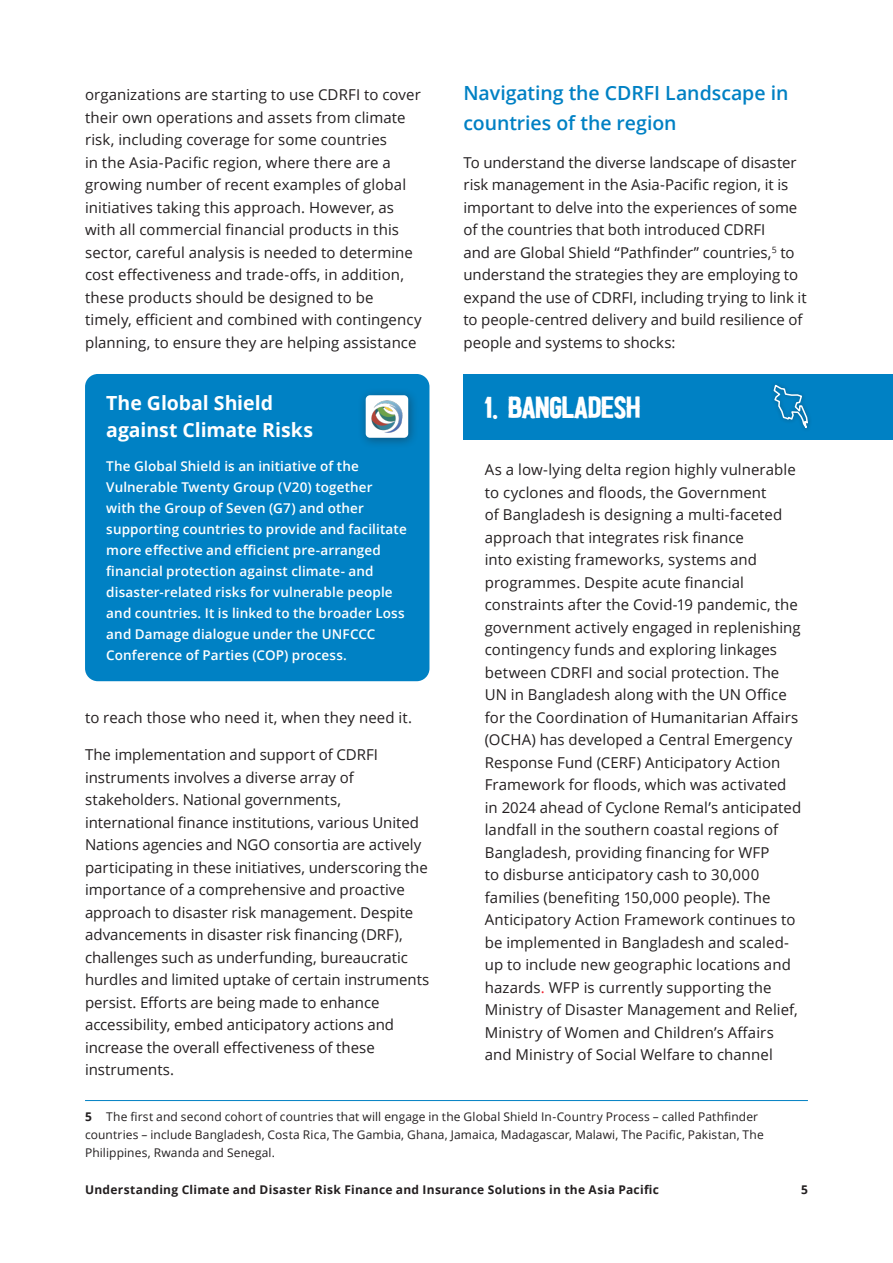
<style>
.page{position:relative;width:893px;height:1263px;background:#fff}
.page>*{position:absolute;margin:0;border:0;box-sizing:border-box;transform-origin:0 0}
.QUOTE_BODY{font:30px "HALDEN SOLID";letter-spacing:.005em;color:#fff}
.BODY_TEXT{font:600 19.5px/30px "Open Sans";letter-spacing:-.005em;color:#0081c4}
.QUOTE_BODY-2{font:700 19.5px/27px "Open Sans";letter-spacing:-.005em;color:#fff}
.BODY_TEXT-2{font:15px/22.5px "Open Sans";letter-spacing:.005em;color:#231f20}
.QUOTE_BODY-3{font:600 13.5px/21px "Open Sans";letter-spacing:.01em;color:#fff}
.t1{font:12px/18px "Open Sans";letter-spacing:.01em;color:#231f20}
.t2{font:700 12px "Open Sans";letter-spacing:.025em;color:#231f20}
.s1{color:#ee1b2a}
.s2{font-weight:700}
</style>
<div class="page">
<div style="left:463px;top:374px;width:430px;height:65px;background:#0081c4"></div>
<hr style="left:85px;top:1100px;width:723px;height:1px;background:#0081c4">
<div style="left:85px;top:374px;width:344px;height:307px;background:#0081c4;border-radius:13px"></div>
<svg style="left:773px;top:384px;width:36px;height:45px"></svg>
<div style="left:358px;top:388px;width:61px;height:60px;background:#231f20;opacity:.42"></div>
<div style="left:366px;top:395px;width:42px;height:43px;background:#fff;border-radius:4px"></div>
<img style="left:371px;top:400px;width:32px;height:33px">
<p class="BODY_TEXT-2" style="left:85px;top:83px;width:338px">organizations are starting to use CDRFI to cover their own operations and assets from climate risk, including coverage for some countries<br>in the Asia-Pacific region, where there are a growing number of recent examples of global initiatives taking this approach. However, as with all commercial financial products in this sector, careful analysis is needed to determine cost effectiveness and trade-offs, in addition, these products should be designed to be timely, efficient and combined with contingency planning, to ensure they are helping assistance</p>
<p class="BODY_TEXT" style="left:463px;top:78px;width:326px">Navigating the CDRFI Landscape in countries of the region</p>
<p class="BODY_TEXT-2" style="left:463px;top:150px;width:345px">To understand the diverse landscape of disaster risk management in the Asia-Pacific region, it is important to delve into the experiences of some of the countries that both introduced CDRFI<br>and are Global Shield “Pathfinder” countries,<sup>5</sup> to understand the strategies they are employing to expand the use of CDRFI, including trying to link it to people-centred delivery and build resilience of people and systems to shocks:</p>
<p class="QUOTE_BODY-2" style="left:106px;top:389px;width:208px">The Global Shield against Climate Risks</p>
<p class="QUOTE_BODY-3" style="left:106px;top:455px;width:302px">The Global Shield is an initiative of the Vulnerable Twenty Group (V20) together<br>with the Group of Seven (G7) and other supporting countries to provide and facilitate more effective and efficient pre-arranged financial protection against climate- and disaster-related risks for vulnerable people and countries. It is linked to the broader Loss and Damage dialogue under the UNFCCC Conference of Parties (COP) process.</p>
<p class="QUOTE_BODY" style="left:485px;top:387px;width:157px">1. BANGLADESH</p>
<p class="BODY_TEXT-2" style="left:485px;top:458px;width:318px">As a low-lying delta region highly vulnerable to cyclones and floods, the Government<br>of Bangladesh is designing a multi-faceted approach that integrates risk finance<br>into existing frameworks, systems and programmes. Despite acute financial constraints after the Covid-19 pandemic, the government actively engaged in replenishing contingency funds and exploring linkages between CDRFI and social protection. The UN in Bangladesh along with the UN Office for the Coordination of Humanitarian Affairs (OCHA) has developed a Central Emergency Response Fund (CERF) Anticipatory Action Framework for floods, which was activated in 2024 ahead of Cyclone Remal’s anticipated landfall in the southern coastal regions of Bangladesh, providing financing for WFP<br>to disburse anticipatory cash to 30,000 families (benefiting 150,000 people). The Anticipatory Action Framework continues to be implemented in Bangladesh and scaled&shy;up to include new geographic locations and hazards<span class="s1">.</span> WFP is currently supporting the Ministry of Disaster Management and Relief, Ministry of Women and Children’s Affairs and Ministry of Social Welfare to channel</p>
<p class="BODY_TEXT-2" style="left:85px;top:705px;width:329px">to reach those who need it, when they need it.</p>
<p class="BODY_TEXT-2" style="left:85px;top:743px;width:346px">The implementation and support of CDRFI instruments involves a diverse array of stakeholders. National governments, international finance institutions, various United Nations agencies and NGO consortia are actively participating in these initiatives, underscoring the importance of a comprehensive and proactive approach to disaster risk management. Despite advancements in disaster risk financing (DRF), challenges such as underfunding, bureaucratic hurdles and limited uptake of certain instruments persist. Efforts are being made to enhance accessibility, embed anticipatory actions and increase the overall effectiveness of these instruments.</p>
<p class="t1" style="left:85px;top:1107px;width:680px"><span class="s2">5</span> The first and second cohort of countries that will engage in the Global Shield In-Country Process – called Pathfinder countries – include Bangladesh, Costa Rica, The Gambia, Ghana, Jamaica, Madagascar, Malawi, The Pacific, Pakistan, The<br>Philippines, Rwanda and Senegal.</p>
<p class="t2" style="left:85px;top:1181px;width:575px">Understanding Climate and Disaster Risk Finance and Insurance Solutions in the Asia Pacific</p>
<p class="t2" style="left:801px;top:1181px;width:8px">5</p>
</div>
